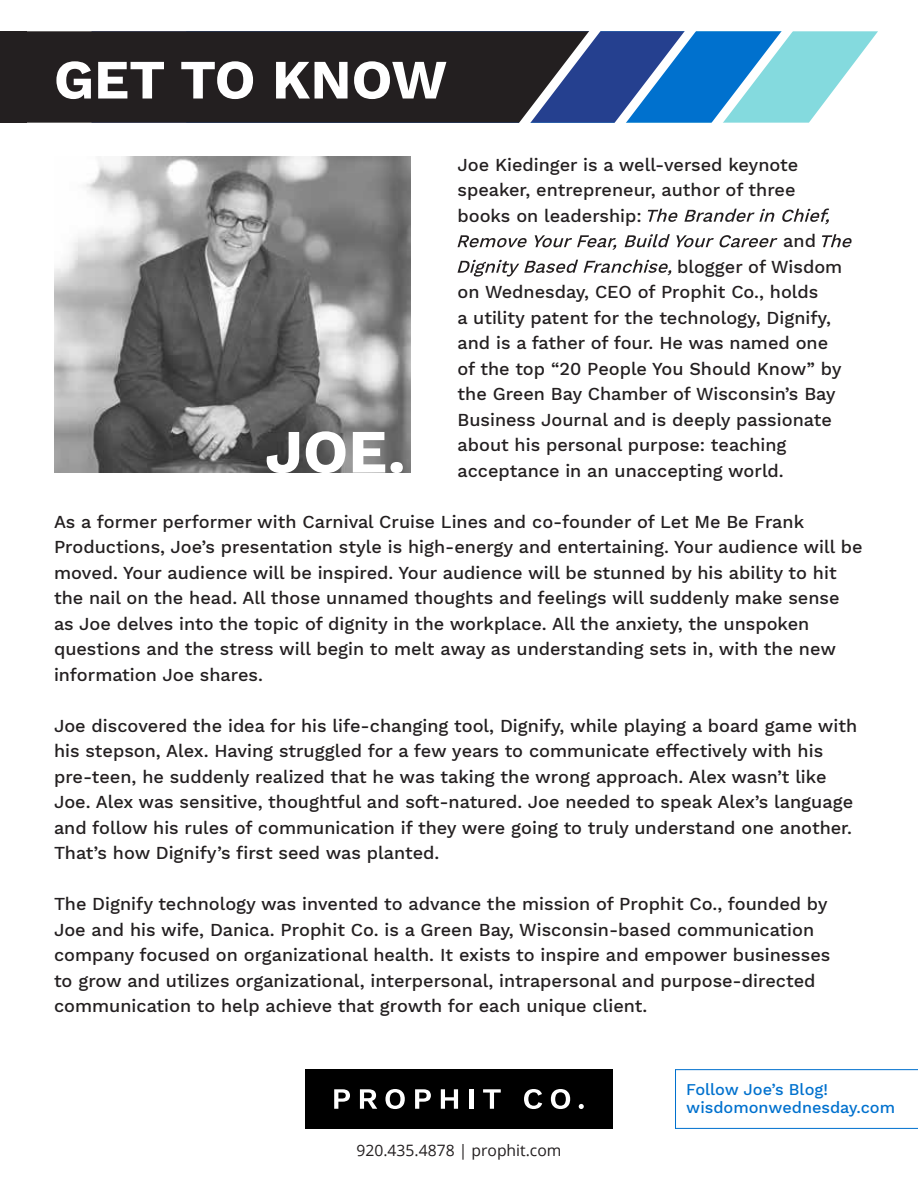
<style>
.page{position:relative;width:918px;height:1188px;background:#fff}
.page>*{position:absolute;margin:0;border:0;box-sizing:border-box;transform-origin:0 0}
.t1{font:700 61.5px "Work Sans";color:#fff}
.t2{font:700 55.5px "Work Sans";color:#fff}
.t3{font:500 18px/25.5px "Work Sans";color:#231f20}
.t4{font:500 16.2px/18.3px "Work Sans";color:#0071ce}
.t5{font:15.75px "Open Sans";color:#231f20}
</style>
<div class="page">
<svg style="left:807px;top:31px;width:71px;height:92px"></svg>
<div style="left:0;top:31px;width:504px;height:92px;background:#231f20"></div>
<svg style="left:504px;top:31px;width:303px;height:92px;background:#4276a7"></svg>
<svg style="left:675px;top:1069px;width:243px;height:60px"></svg>
<svg style="left:647px;top:209px;width:182px;height:15px"></svg>
<svg style="left:457px;top:234px;width:321px;height:16px"></svg>
<svg style="left:822px;top:234px;width:30px;height:13px"></svg>
<svg style="left:457px;top:260px;width:215px;height:17px"></svg>
<img style="left:54px;top:157px;width:356px;height:315px">
<div style="left:305px;top:1069px;width:308px;height:60px;background:#000"></div>
<svg style="left:334px;top:1089px;width:16px;height:20px"></svg>
<svg style="left:360px;top:1089px;width:17px;height:20px"></svg>
<svg style="left:385px;top:1089px;width:20px;height:20px"></svg>
<svg style="left:415px;top:1089px;width:16px;height:20px"></svg>
<svg style="left:441px;top:1089px;width:17px;height:20px"></svg>
<div style="left:469px;top:1089px;width:5px;height:20px;background:#fff"></div>
<svg style="left:483px;top:1089px;width:18px;height:20px"></svg>
<svg style="left:524px;top:1089px;width:18px;height:20px"></svg>
<svg style="left:551px;top:1089px;width:19px;height:20px"></svg>
<svg style="left:579px;top:1104px;width:5px;height:5px"></svg>
<h2 class="t2" style="left:54px;top:47px;width:394px">GET TO KNOW</h2>
<p class="t3" style="left:458px;top:153px;width:342px">Joe Kiedinger is a well-versed keynote</p>
<p class="t3" style="left:458px;top:178px;width:340px">speaker, entrepreneur, author of three</p>
<p class="t3" style="left:458px;top:204px;width:186px">books on leadership:</p>
<p class="t3" style="left:783px;top:229px;width:34px">and</p>
<p class="t3" style="left:677px;top:255px;width:167px">blogger of Wisdom</p>
<p class="t3" style="left:458px;top:280px;width:362px">on Wednesday, CEO of Prophit Co., holds</p>
<p class="t3" style="left:458px;top:306px;width:375px">a utility patent for the technology, Dignify,</p>
<p class="t3" style="left:458px;top:331px;width:372px">and is a father of four. He was named one</p>
<p class="t3" style="left:458px;top:357px;width:386px">of the top “20 People You Should Know” by</p>
<p class="t3" style="left:458px;top:382px;width:380px">the Green Bay Chamber of Wisconsin’s Bay</p>
<p class="t3" style="left:458px;top:408px;width:376px">Business Journal and is deeply passionate</p>
<p class="t3" style="left:458px;top:433px;width:331px">about his personal purpose: teaching</p>
<p class="t3" style="left:458px;top:459px;width:328px">acceptance in an unaccepting world.</p>
<p class="t3" style="left:54px;top:510px;width:810px">As a former performer with Carnival Cruise Lines and co-founder of Let Me Be Frank Productions, Joe’s presentation style is high-energy and entertaining. Your audience will be moved. Your audience will be inspired. Your audience will be stunned by his ability to hit the nail on the head. All those unnamed thoughts and feelings will suddenly make sense as Joe delves into the topic of dignity in the workplace. All the anxiety, the unspoken questions and the stress will begin to melt away as understanding sets in, with the new information Joe shares.</p>
<p class="t3" style="left:54px;top:714px;width:805px">Joe discovered the idea for his life-changing tool, Dignify, while playing a board game with his stepson, Alex. Having struggled for a few years to communicate effectively with his pre-teen, he suddenly realized that he was taking the wrong approach. Alex wasn’t like Joe. Alex was sensitive, thoughtful and soft-natured. Joe needed to speak Alex’s language and follow his rules of communication if they were going to truly understand one another.<br>That’s how Dignify’s first seed was planted.</p>
<p class="t3" style="left:54px;top:892px;width:778px">The Dignify technology was invented to advance the mission of Prophit Co., founded by Joe and his wife, Danica. Prophit Co. is a Green Bay, Wisconsin-based communication company focused on organizational health. It exists to inspire and empower businesses to grow and utilizes organizational, interpersonal, intrapersonal and purpose-directed communication to help achieve that growth for each unique client.</p>
<h1 class="t1" style="left:265px;top:416px;width:142px">JOE.</h1>
<p class="t5" style="left:357px;top:1139px;width:206px">920.435.4878 | prophit.com</p>
<p class="t4" style="left:686px;top:1081px;width:210px">Follow Joe’s Blog! wisdomonwednesday.com</p>
</div>
